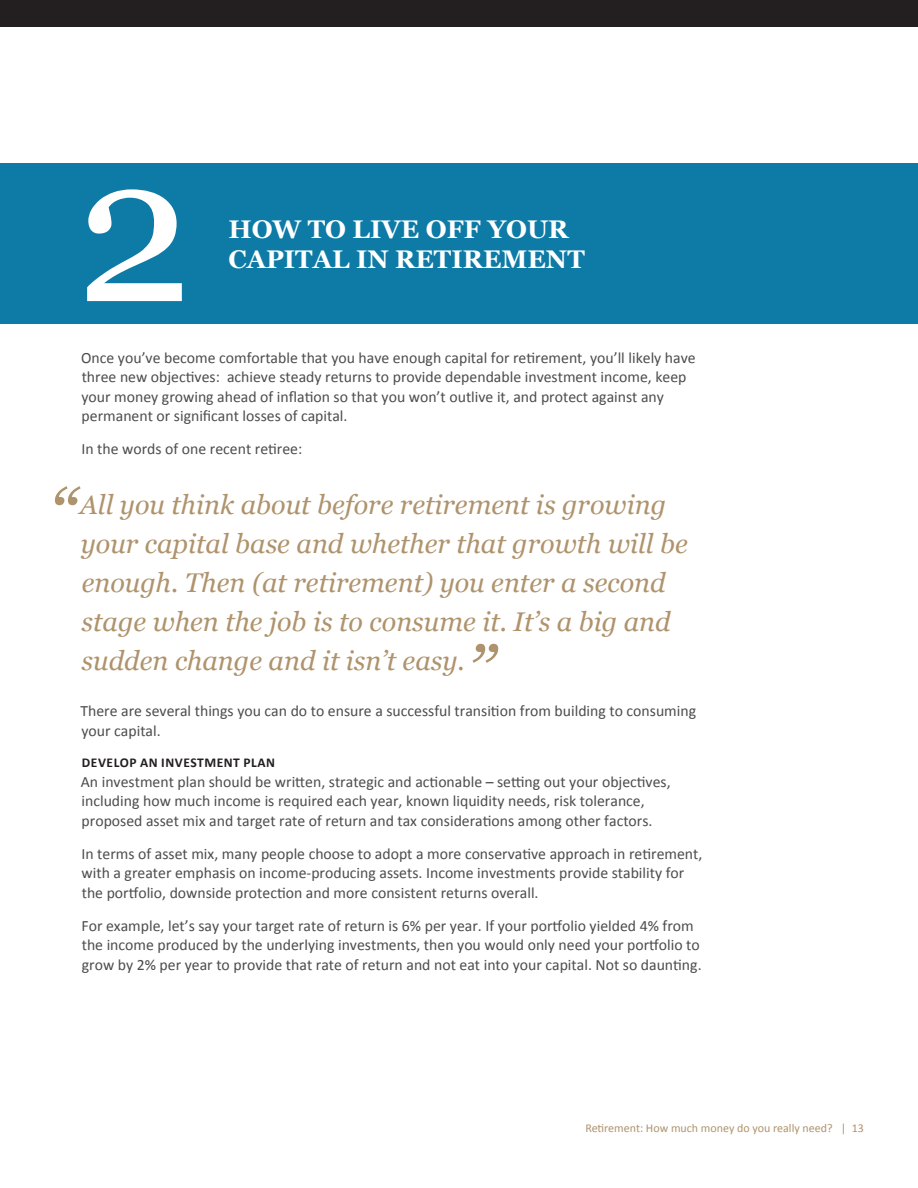
<style>
.page{position:relative;width:918px;height:1188px;background:#fff}
.page>*{position:absolute;margin:0;border:0;box-sizing:border-box;transform-origin:0 0}
.t1{font:207px "Georgia";color:#fff}
.t2{font:italic 72px "Georgia";color:#af936c}
.t3{font:italic 27px/39px "Georgia";color:#af936c}
.t4{font:700 25.5px "Georgia";color:#fff}
.t5{font:15.75px/19.5px "Calibri";color:#4b4c4d}
.t6{font:700 13.5px "Calibri";letter-spacing:.04em;color:#231f20}
.t7{font:12px "Calibri";color:#af936c}
</style>
<div class="page">
<div style="left:0;top:0;width:918px;height:27px;background:#231f20"></div>
<div style="left:0;top:163px;width:918px;height:160px;background:#0d7ba6"></div>
<h1 class="t1" style="left:76px;top:104px;width:117px">2</h1>
<h3 class="t4" style="left:228px;top:212px;width:342px">HOW TO LIVE OFF YOUR</h3>
<h3 class="t4" style="left:228px;top:242px;width:358px">CAPITAL IN RETIREMENT</h3>
<p class="t5" style="left:81px;top:348px;width:616px">Once you’ve become comfortable that you have enough capital for retirement, you’ll likely have three new objectives: achieve steady returns to provide dependable investment income, keep your money growing ahead of inflation so that you won’t outlive it, and protect against any permanent or significant losses of capital.</p>
<p class="t5" style="left:81px;top:439px;width:222px">In the words of one recent retiree:</p>
<h3 class="t3" style="left:80px;top:485px;width:609px">All you think about before retirement is growing your capital base and whether that growth will be enough. Then (at retirement) you enter a second stage when the job is to consume it. It’s a big and sudden change and it isn’t easy.</h3>
<p class="t5" style="left:81px;top:701px;width:617px">There are several things you can do to ensure a successful transition from building to consuming your capital.</p>
<p class="t6" style="left:82px;top:754px;width:185px">DEVELOP AN INVESTMENT PLAN</p>
<p class="t5" style="left:81px;top:772px;width:591px">An investment plan should be written, strategic and actionable – setting out your objectives, including how much income is required each year, known liquidity needs, risk tolerance, proposed asset mix and target rate of return and tax considerations among other factors.</p>
<p class="t5" style="left:81px;top:844px;width:622px">In terms of asset mix, many people choose to adopt a more conservative approach in retirement, with a greater emphasis on income-producing assets. Income investments provide stability for the portfolio, downside protection and more consistent returns overall.</p>
<p class="t5" style="left:81px;top:916px;width:622px">For example, let’s say your target rate of return is 6% per year. If your portfolio yielded 4% from the income produced by the underlying investments, then you would only need your portfolio to grow by 2% per year to provide that rate of return and not eat into your capital. Not so daunting.</p>
<h2 class="t2" style="left:48px;top:470px;width:29px">“</h2>
<h2 class="t2" style="left:466px;top:627px;width:29px">”</h2>
<p class="t7" style="left:585px;top:1120px;width:280px">Retirement: How much money do you really need? | 13</p>
</div>
